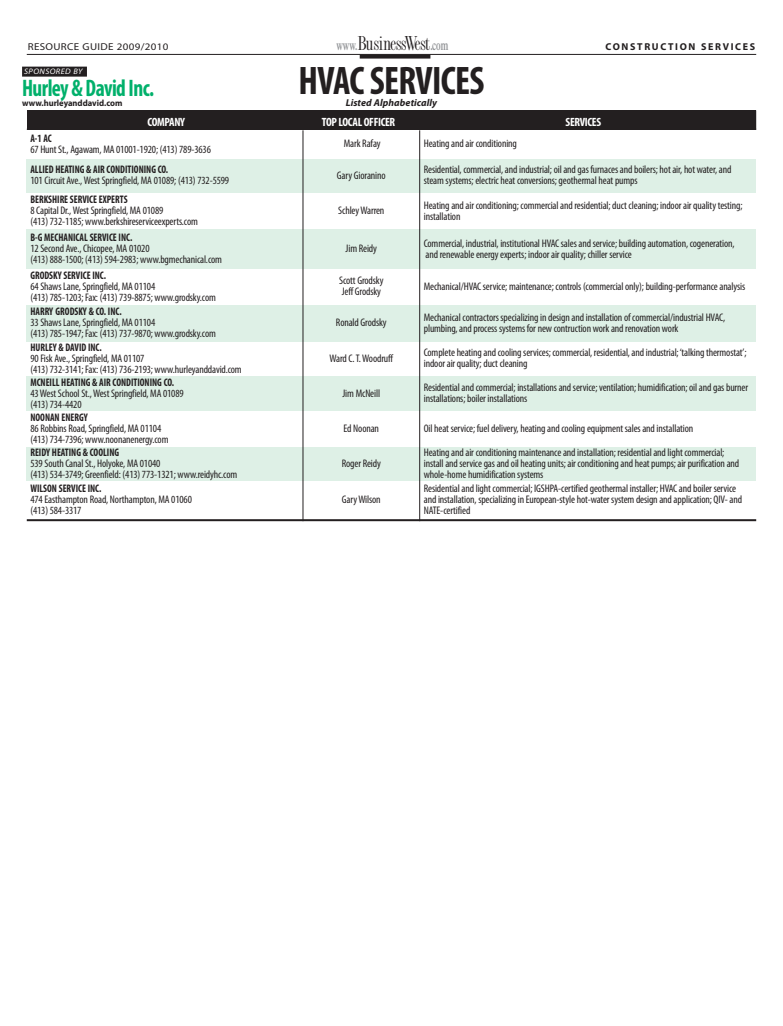
<style>
.page{position:relative;width:783px;height:1026px;background:#fff}
.page>*{position:absolute;margin:0;border:0;box-sizing:border-box;transform-origin:0 0}
.t1{font:700 condensed 40px "Myriad Pro";letter-spacing:-.015em;color:#231f20;scale:.95 1}
.t2{font:700 condensed 24px "Myriad Pro";letter-spacing:-.025em;color:#00b06b;scale:.9 1}
.t3{font:21px "Fashion Compressed Plain";letter-spacing:-.035em;color:#231f20}
.t4{font:700 condensed 12px "Myriad Pro";letter-spacing:-.025em;color:#fff}
.t5{font:condensed 11px/11px "Myriad Pro";letter-spacing:-.01em;color:#231f20}
.t6{font:700 condensed 11px "Myriad Pro";color:#231f20;scale:.9 1}
.t7{font:10px "Myriad Pro";letter-spacing:.03em;color:#231f20;scale:1.1 1}
.t8{font:700 10px "Myriad Pro";letter-spacing:.165em;color:#231f20}
.t9{font:italic 700 10px "Myriad Pro";letter-spacing:.005em;color:#231f20}
.t10{font:700 9px "Myriad Pro";color:#231f20;scale:.95 1}
.t11{font:italic 8px "Myriad Pro";letter-spacing:.05em;color:#fff;scale:1.07 1}
.s1{font-family:"Times";font-weight:600;font-size:14px;color:#939598}
.s2{color:#231f20}
</style>
<div class="page">
<hr style="left:27px;top:54px;width:729px;height:1px;background:#231f20">
<svg style="left:360px;top:55px;width:70px;height:4px"></svg>
<div style="left:27px;top:110px;width:279px;height:20px;background:#231f20"></div>
<div style="left:306px;top:110px;width:106px;height:20px;background:#231f20"></div>
<div style="left:412px;top:110px;width:344px;height:20px;background:#231f20"></div>
<div style="left:27px;top:159px;width:276px;height:35px;background:#def0e6"></div>
<div style="left:303px;top:159px;width:117px;height:35px;background:#def0e6"></div>
<div style="left:420px;top:159px;width:336px;height:35px;background:#def0e6"></div>
<div style="left:27px;top:230px;width:276px;height:39px;background:#def0e6"></div>
<div style="left:303px;top:230px;width:117px;height:39px;background:#def0e6"></div>
<div style="left:420px;top:230px;width:336px;height:39px;background:#def0e6"></div>
<div style="left:27px;top:305px;width:276px;height:37px;background:#def0e6"></div>
<div style="left:303px;top:305px;width:117px;height:37px;background:#def0e6"></div>
<div style="left:420px;top:305px;width:336px;height:37px;background:#def0e6"></div>
<div style="left:27px;top:376px;width:276px;height:35px;background:#def0e6"></div>
<div style="left:303px;top:376px;width:117px;height:35px;background:#def0e6"></div>
<div style="left:420px;top:376px;width:336px;height:35px;background:#def0e6"></div>
<div style="left:27px;top:447px;width:276px;height:35px;background:#def0e6"></div>
<div style="left:303px;top:447px;width:117px;height:35px;background:#def0e6"></div>
<div style="left:420px;top:447px;width:336px;height:35px;background:#def0e6"></div>
<hr style="left:302px;top:130px;width:1px;height:391px;background:#231f20">
<hr style="left:419px;top:130px;width:1px;height:391px;background:#231f20">
<hr style="left:27px;top:519px;width:729px;height:2px;background:#231f20">
<div style="left:22px;top:67px;width:65px;height:10px;background:#231f20"></div>
<p class="t7" style="left:28px;top:43px;width:129px">RESOURCE GUIDE 2009/2010</p>
<h3 class="t3" style="left:336px;top:35px;width:114px"><span class="s1">www.</span>BusinessWest<span class="s1">.com</span></h3>
<p class="t8" style="left:605px;top:43px;width:151px">CONSTRUCTION SERVICES</p>
<p class="t11" style="left:24px;top:68px;width:60px">SPONSORED BY <span class="s2">.</span></p>
<h2 class="t2" style="left:22px;top:79px;width:148px">Hurley &amp; David Inc.</h2>
<p class="t10" style="left:22px;top:99px;width:107px">www.hurleyanddavid.com</p>
<h1 class="t1" style="left:298px;top:65px;width:197px">HVAC SERVICES</h1>
<p class="t9" style="left:346px;top:99px;width:93px">Listed Alphabetically</p>
<p class="t4" style="left:147px;top:117px;width:39px">COMPANY</p>
<p class="t4" style="left:322px;top:117px;width:75px">TOP LOCAL OFFICER</p>
<p class="t4" style="left:566px;top:117px;width:37px">SERVICES</p>
<p class="t6" style="left:30px;top:134px;width:25px">A-1 AC</p>
<p class="t5" style="left:30px;top:145px;width:182px">67 Hunt St., Agawam, MA 01001-1920; (413) 789-3636</p>
<p class="t6" style="left:30px;top:166px;width:155px">ALLIED HEATING &amp; AIR CONDITIONING CO.</p>
<p class="t5" style="left:30px;top:176px;width:200px">101 Circuit Ave., West Springfield, MA 01089; (413) 732-5599</p>
<p class="t5" style="left:344px;top:139px;width:38px">Mark Rafay</p>
<p class="t5" style="left:424px;top:139px;width:95px">Heating and air conditioning</p>
<p class="t5" style="left:337px;top:171px;width:50px">Gary Gioranino</p>
<p class="t5" style="left:424px;top:165px;width:309px">Residential, commercial, and industrial; oil and gas furnaces and boilers; hot air, hot water, and steam systems; electric heat conversions; geothermal heat pumps</p>
<p class="t6" style="left:30px;top:196px;width:110px">BERKSHIRE SERVICE EXPERTS</p>
<p class="t5" style="left:30px;top:206px;width:169px">8 Capital Dr., West Springfield, MA 01089<br>(413) 732-1185; www.berkshireserviceexperts.com</p>
<p class="t5" style="left:338px;top:206px;width:48px">Schley Warren</p>
<p class="t5" style="left:424px;top:201px;width:320px">Heating and air conditioning; commercial and residential; duct cleaning; indoor air quality testing; installation</p>
<p class="t6" style="left:30px;top:233px;width:115px">B-G MECHANICAL SERVICE INC.</p>
<p class="t5" style="left:30px;top:244px;width:193px">12 Second Ave., Chicopee, MA 01020<br>(413) 888-1500; (413) 594-2983; www.bgmechanical.com</p>
<p class="t5" style="left:346px;top:244px;width:33px">Jim Reidy</p>
<p class="t5" style="left:424px;top:239px;width:312px">Commercial, industrial, institutional HVAC sales and service; building automation, cogeneration, and renewable energy experts; indoor air quality; chiller service</p>
<p class="t6" style="left:30px;top:271px;width:86px">GRODSKY SERVICE INC.</p>
<p class="t5" style="left:30px;top:282px;width:187px">64 Shaws Lane, Springfield, MA 01104<br>(413) 785-1203; Fax: (413) 739-8875; www.grodsky.com</p>
<p class="t5" style="left:339px;top:276px;width:46px">Scott Grodsky<br>Jeff Grodsky</p>
<p class="t5" style="left:424px;top:282px;width:323px">Mechanical/HVAC service; maintenance; controls (commercial only); building-performance analysis</p>
<p class="t6" style="left:30px;top:308px;width:103px">HARRY GRODSKY &amp; CO. INC.</p>
<p class="t5" style="left:30px;top:318px;width:187px">33 Shaws Lane, Springfield, MA 01104<br>(413) 785-1947; Fax: (413) 737-9870; www.grodsky.com</p>
<p class="t5" style="left:336px;top:318px;width:52px">Ronald Grodsky</p>
<p class="t5" style="left:424px;top:313px;width:303px">Mechanical contractors specializing in design and installation of commercial/industrial HVAC, plumbing, and process systems for new contruction work and renovation work</p>
<p class="t6" style="left:30px;top:343px;width:81px">HURLEY &amp; DAVID INC.</p>
<p class="t5" style="left:30px;top:354px;width:213px">90 Fisk Ave., Springfield, MA 01107<br>(413) 732-3141; Fax: (413) 736-2193; www.hurleyanddavid.com</p>
<p class="t5" style="left:330px;top:354px;width:65px">Ward C. T. Woodruff</p>
<p class="t5" style="left:424px;top:348px;width:324px">Complete heating and cooling services; commercial, residential, and industrial; ‘talking thermostat’; indoor air quality; duct cleaning</p>
<p class="t6" style="left:30px;top:378px;width:161px">MCNEILL HEATING &amp; AIR CONDITIONING CO.</p>
<p class="t5" style="left:30px;top:388px;width:155px">43 West School St., West Springfield, MA 01089 (413) 734-4420</p>
<p class="t5" style="left:343px;top:388px;width:39px">Jim McNeill</p>
<p class="t5" style="left:424px;top:383px;width:326px">Residential and commercial; installations and service; ventilation; humidification; oil and gas burner installations; boiler installations</p>
<p class="t6" style="left:30px;top:413px;width:65px">NOONAN ENERGY</p>
<p class="t5" style="left:30px;top:424px;width:140px">86 Robbins Road, Springfield, MA 01104 (413) 734-7396; www.noonanenergy.com</p>
<p class="t5" style="left:344px;top:424px;width:37px">Ed Noonan</p>
<p class="t5" style="left:424px;top:424px;width:271px">Oil heat service; fuel delivery, heating and cooling equipment sales and installation</p>
<p class="t6" style="left:30px;top:448px;width:100px">REIDY HEATING &amp; COOLING</p>
<p class="t5" style="left:30px;top:459px;width:208px">539 South Canal St., Holyoke, MA 01040<br>(413) 534-3749; Greenfield: (413) 773-1321; www.reidyhc.com</p>
<p class="t5" style="left:342px;top:459px;width:41px">Roger Reidy</p>
<p class="t5" style="left:424px;top:448px;width:317px">Heating and air conditioning maintenance and installation; residential and light commercial; install and service gas and oil heating units; air conditioning and heat pumps; air purification and whole-home humidification systems</p>
<p class="t6" style="left:30px;top:484px;width:81px">WILSON SERVICE INC.</p>
<p class="t5" style="left:30px;top:495px;width:163px">474 Easthampton Road, Northampton, MA 01060 (413) 584-3317</p>
<p class="t5" style="left:342px;top:495px;width:40px">Gary Wilson</p>
<p class="t5" style="left:424px;top:484px;width:320px">Residential and light commercial; IGSHPA-certified geothermal installer; HVAC and boiler service and installation, specializing in European-style hot-water system design and application; QIV- and<br>NATE-certified</p>
</div>
